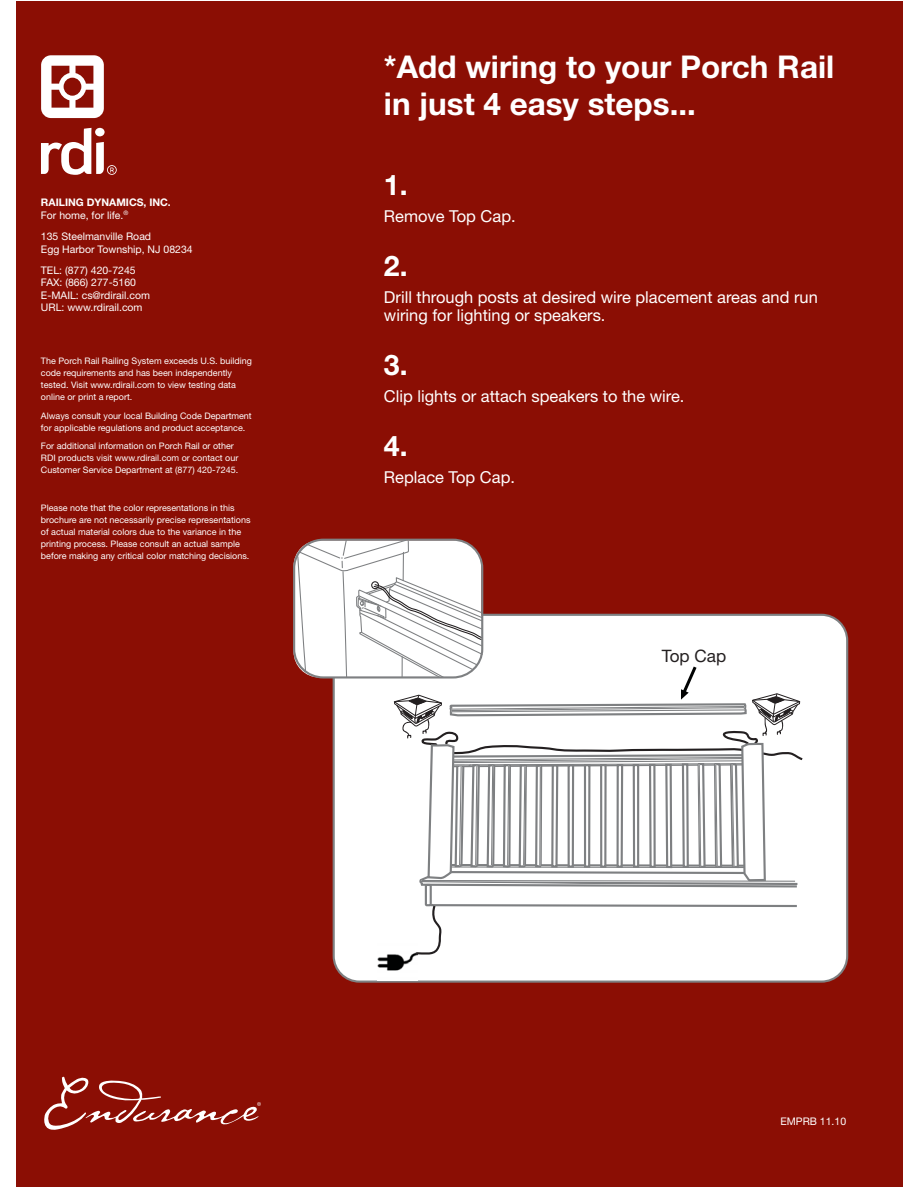
<style>
.page{position:relative;width:918px;height:1188px;background:#fff}
.page>*{position:absolute;margin:0;border:0;box-sizing:border-box;transform-origin:0 0}
.t1{font:700 31.35px/37.7px "Helvetica Neue LT Std";color:#fff}
.t2{font:700 28.5px "Helvetica Neue LT Std";color:#fff}
.t3{font:17.1px "Helvetica Neue LT Std";color:#231f20}
.t4{font:16.5px/18px "Helvetica Neue LT Std";color:#fff}
.t5{font:10.5px/12.6px "Helvetica Neue LT Std";color:#fff}
.t6{font:700 10.5px/12.6px "Helvetica Neue LT Std";color:#fff}
.t7{font:9px/12px "Helvetica Neue LT Std";color:#fff}
.s1{font-weight:400}
</style>
<div class="page">
<div style="left:16px;top:1px;width:886px;height:1186px;background:#8b0e04"></div>
<svg style="left:41px;top:55px;width:63px;height:63px"></svg>
<svg style="left:41px;top:128px;width:76px;height:47px"></svg>
<svg style="left:44px;top:1076px;width:217px;height:54px"></svg>
<div style="left:334px;top:615px;width:513px;height:367px;background:#fff;border-radius:26px"></div>
<svg style="left:293px;top:538px;width:512px;height:445px"></svg>
<p class="t6" style="left:41px;top:197px;width:131px">RAILING DYNAMICS, INC.<br><span class="s1">For home, for life.</span><sup>®</sup></p>
<p class="t5" style="left:41px;top:231px;width:153px">135 Steelmanville Road<br>Egg Harbor Township, NJ 08234</p>
<p class="t5" style="left:41px;top:265px;width:111px">TEL: (877) 420-7245<br>FAX: (866) 277-5160<br>E-MAIL: cs@rdirail.com<br>URL: www.rdirail.com</p>
<p class="t7" style="left:41px;top:356px;width:213px">The Porch Rail Railing System exceeds U.S. building code requirements and has been independently tested. Visit www.rdirail.com to view testing data online or print a report.</p>
<p class="t7" style="left:41px;top:411px;width:212px">Always consult your local Building Code Department for applicable regulations and product acceptance.</p>
<p class="t7" style="left:41px;top:441px;width:199px">For additional information on Porch Rail or other<br>RDI products visit www.rdirail.com or contact our<br>Customer Service Department at (877) 420-7245.</p>
<p class="t7" style="left:41px;top:503px;width:211px">Please note that the color representations in this brochure are not necessarily precise representations of actual material colors due to the variance in the printing process. Please consult an actual sample before making any critical color matching decisions.</p>
<p class="t1" style="left:384px;top:51px;width:452px">*Add wiring to your Porch Rail in just 4 easy steps...</p>
<p class="t2" style="left:384px;top:175px;width:25px">1.</p>
<p class="t4" style="left:384px;top:209px;width:133px">Remove Top Cap.</p>
<p class="t2" style="left:384px;top:256px;width:25px">2.</p>
<p class="t4" style="left:384px;top:290px;width:435px">Drill through posts at desired wire placement areas and run wiring for lighting or speakers.</p>
<p class="t2" style="left:384px;top:354px;width:25px">3.</p>
<p class="t4" style="left:384px;top:389px;width:302px">Clip lights or attach speakers to the wire.</p>
<p class="t2" style="left:384px;top:435px;width:25px">4.</p>
<p class="t4" style="left:384px;top:469px;width:133px">Replace Top Cap.</p>
<p class="t3" style="left:662px;top:650px;width:66px">Top Cap</p>
<p class="t5" style="left:780px;top:1116px;width:67px">EMPRB 11.10</p>
</div>
